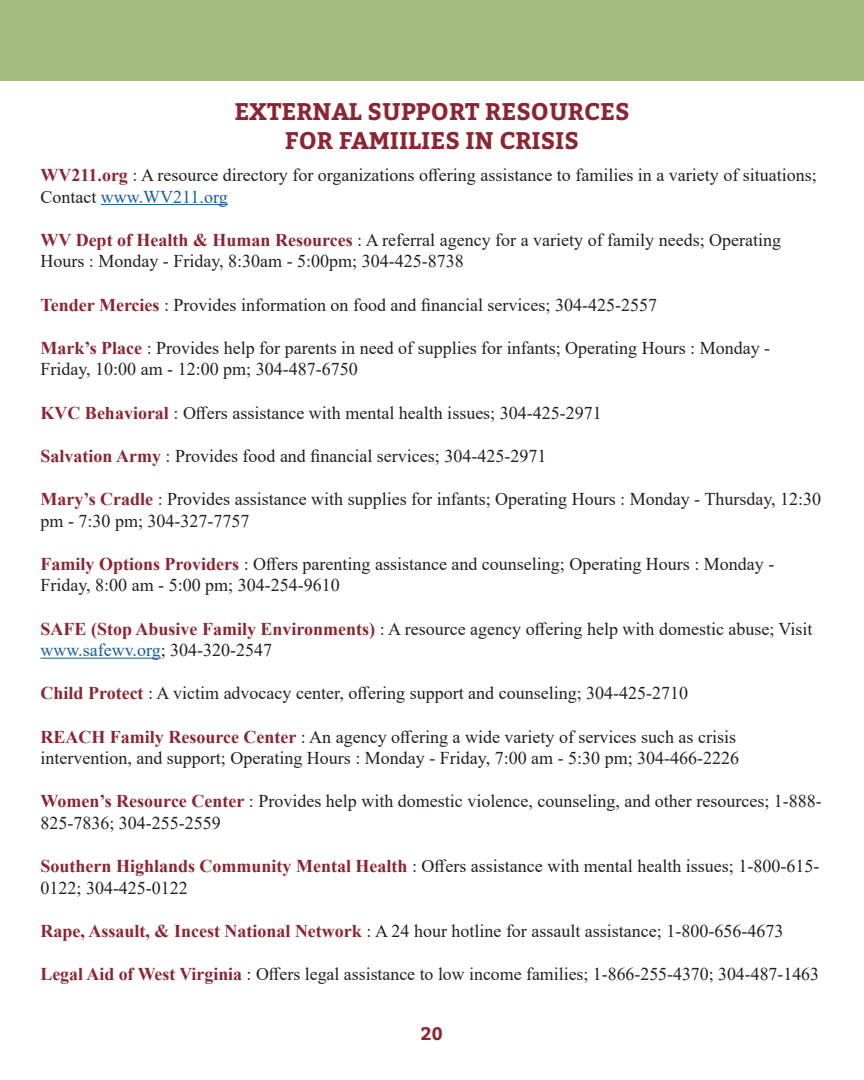
<style>
.page{position:relative;width:864px;height:1080px;background:#fff}
.page>*{position:absolute;margin:0;border:0;box-sizing:border-box;transform-origin:0 0}
.Paragraph_Style_1{font:700 24px "Bitter";color:#8d2431}
.t1{font:18px/21.6px "Times New Roman";color:#231f20}
.t2{font:700 18px "Bitter";color:#8d2431}
.s1{font-weight:700;color:#8d2431}
.s2{color:#175d9e}
</style>
<div class="page">
<hr style="left:101px;top:204px;width:127px;height:1px;background:#175d9e">
<hr style="left:40px;top:658px;width:121px;height:1px;background:#175d9e">
<div style="left:0;top:0;width:864px;height:81px;background:#a2bb7e"></div>
<p class="Paragraph_Style_1" style="left:234px;top:96px;width:397px">EXTERNAL SUPPORT RESOURCES</p>
<p class="Paragraph_Style_1" style="left:285px;top:125px;width:296px">FOR FAMIILIES IN CRISIS</p>
<p class="t1" style="left:40px;top:164px;width:778px"><span class="s1">WV211.org</span> : A resource directory for organizations offering assistance to families in a variety of situations;<br>Contact <span class="s2">www.WV211.org</span></p>
<p class="t1" style="left:40px;top:228px;width:742px"><span class="s1">WV Dept of Health &amp; Human Resources</span> : A referral agency for a variety of family needs; Operating<br>Hours : Monday - Friday, 8:30am - 5:00pm; 304-425-8738</p>
<p class="t1" style="left:40px;top:293px;width:618px"><span class="s1">Tender Mercies</span> : Provides information on food and financial services; 304-425-2557</p>
<p class="t1" style="left:40px;top:336px;width:731px"><span class="s1">Mark’s Place</span> : Provides help for parents in need of supplies for infants; Operating Hours : Monday -<br>Friday, 10:00 am - 12:00 pm; 304-487-6750</p>
<p class="t1" style="left:40px;top:401px;width:563px"><span class="s1">KVC Behavioral</span> : Offers assistance with mental health issues; 304-425-2971</p>
<p class="t1" style="left:40px;top:444px;width:507px"><span class="s1">Salvation Army</span> : Provides food and financial services; 304-425-2971</p>
<p class="t1" style="left:40px;top:488px;width:782px"><span class="s1">Mary’s Cradle</span> : Provides assistance with supplies for infants; Operating Hours : Monday - Thursday, 12:30 pm - 7:30 pm; 304-327-7757</p>
<p class="t1" style="left:40px;top:552px;width:735px"><span class="s1">Family Options Providers</span> : Offers parenting assistance and counseling; Operating Hours : Monday -<br>Friday, 8:00 am - 5:00 pm; 304-254-9610</p>
<p class="t1" style="left:40px;top:617px;width:774px"><span class="s1">SAFE (Stop Abusive Family Environments)</span> : A resource agency offering help with domestic abuse; Visit <span class="s2">www.safewv.org</span>; 304-320-2547</p>
<p class="t1" style="left:40px;top:682px;width:649px"><span class="s1">Child Protect</span> : A victim advocacy center, offering support and counseling; 304-425-2710</p>
<p class="t1" style="left:40px;top:725px;width:700px"><span class="s1">REACH Family Resource Center</span> : An agency offering a wide variety of services such as crisis intervention, and support; Operating Hours : Monday - Friday, 7:00 am - 5:30 pm; 304-466-2226</p>
<p class="t1" style="left:40px;top:790px;width:783px"><span class="s1">Women’s Resource Center</span> : Provides help with domestic violence, counseling, and other resources; 1-888-<br>825-7836; 304-255-2559</p>
<p class="t1" style="left:40px;top:855px;width:780px"><span class="s1">Southern Highlands Community Mental Health</span> : Offers assistance with mental health issues; 1-800-615-<br>0122; 304-425-0122</p>
<p class="t1" style="left:40px;top:920px;width:744px"><span class="s1">Rape, Assault, &amp; Incest National Network</span> : A 24 hour hotline for assault assistance; 1-800-656-4673</p>
<p class="t1" style="left:40px;top:963px;width:780px"><span class="s1">Legal Aid of West Virginia</span> : Offers legal assistance to low income families; 1-866-255-4370; 304-487-1463</p>
<p class="t2" style="left:421px;top:1022px;width:24px">20</p>
</div>
